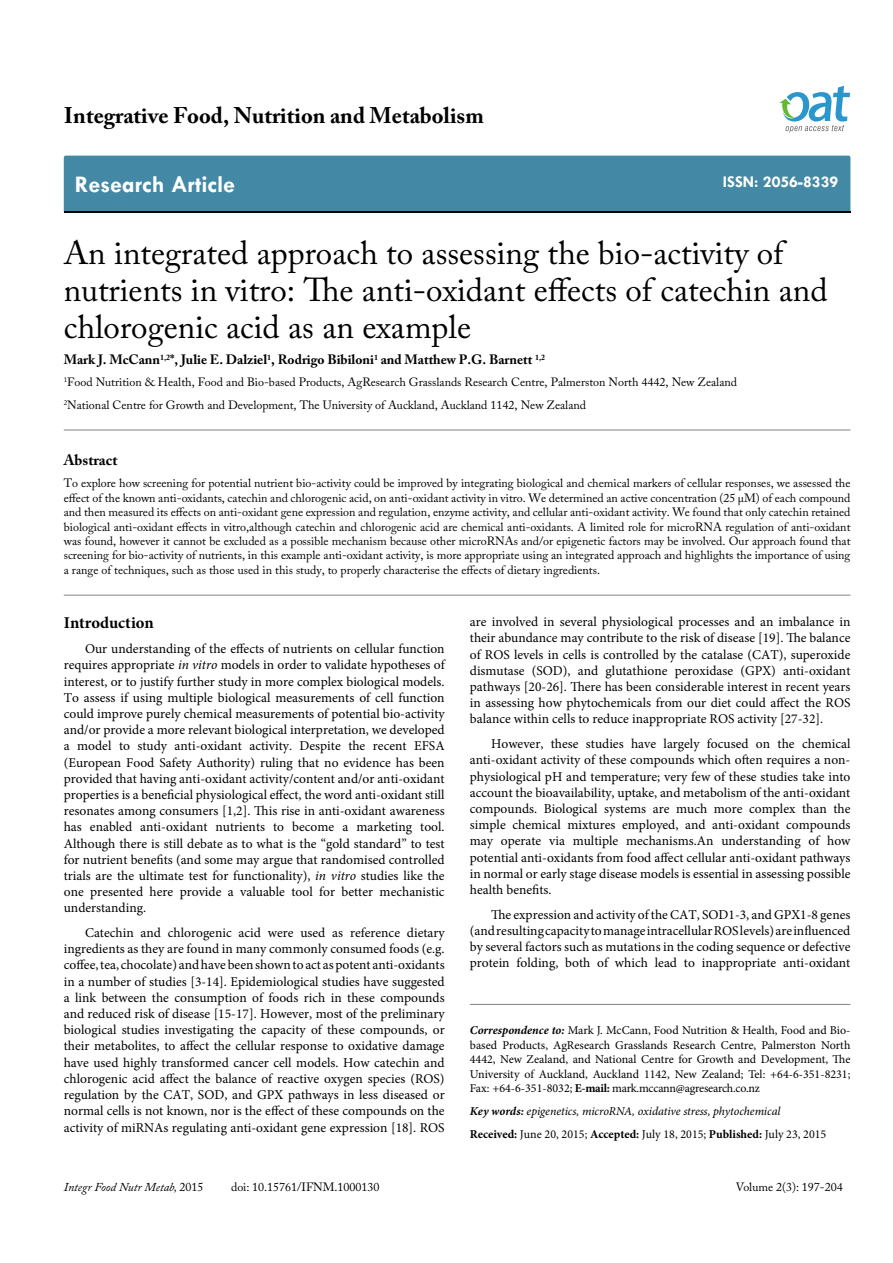
<style>
.page{position:relative;width:893px;height:1263px;background:#fff}
.page>*{position:absolute;margin:0;border:0;box-sizing:border-box;transform-origin:0 0}
.t1{font:33px/37.5px "Adobe Caslon Pro";color:#000}
.t2{font:700 24px "Tw Cen";color:#fff}
.t3{font:700 22.5px "Adobe Caslon Pro";color:#000}
.t4{font:700 16.5px "Tw Cen";color:#fff}
.t5{font:700 16.5px "Minion Pro";letter-spacing:-.005em;color:#000}
.t6{font:700 15px "Adobe Caslon Pro";color:#000}
.t7{font:13.5px/16.2px "Minion Pro";color:#000;text-align:justify}
.t8{font:700 13.5px "Adobe Caslon Pro";color:#000}
.t9{font:12px/14.4px "Adobe Caslon Pro";color:#000}
.t10{font:12px/14.4px "Minion Pro";letter-spacing:-.015em;color:#000;text-align:justify}
.t11{font:italic 12px/23px "Minion Pro";letter-spacing:-.01em;color:#000}
.t12{font:italic 12px "Adobe Caslon Pro";color:#000}
.s1{font-style:italic}
.s2{font-weight:700;font-style:italic}
.s3{font-weight:700}
.s4{font-weight:700;font-style:normal}
.s5{font-style:normal}
</style>
<div class="page">
<div style="left:64px;top:156px;width:786px;height:56px;background:#4389a5"></div>
<svg style="left:779px;top:86px;width:71px;height:47px"></svg>
<hr style="left:64px;top:430px;width:786px;height:1px;background:#808285">
<hr style="left:64px;top:595px;width:786px;height:1px;background:#808285">
<hr style="left:470px;top:1004px;width:380px;height:1px;background:#808285">
<h3 class="t3" style="left:64px;top:102px;width:421px">Integrative Food, Nutrition and Metabolism</h3>
<h2 class="t2" style="left:75px;top:170px;width:162px">Research Article</h2>
<p class="t4" style="left:723px;top:172px;width:117px">ISSN: 2056-8339</p>
<h1 class="t1" style="left:64px;top:233px;width:765px">An integrated approach to assessing the bio-activity of nutrients in vitro: The anti-oxidant effects of catechin and chlorogenic acid as an example</h1>
<p class="t8" style="left:64px;top:352px;width:483px">Mark J. McCann<sup>1,2</sup>*, Julie E. Dalziel<sup>1</sup>, Rodrigo Bibiloni<sup>1</sup> and Matthew P.G. Barnett <sup>1,2</sup></p>
<p class="t9" style="left:64px;top:371px;width:675px;line-height:22.2px"><sup>1</sup>Food Nutrition &amp; Health, Food and Bio-based Products, AgResearch Grasslands Research Centre, Palmerston North 4442, New Zealand<br><sup>2</sup>National Centre for Growth and Development, The University of Auckland, Auckland 1142, New Zealand</p>
<p class="t6" style="left:64px;top:451px;width:55px">Abstract</p>
<p class="t9" style="left:64px;top:476px;width:788px;text-align:justify">To explore how screening for potential nutrient bio-activity could be improved by integrating biological and chemical markers of cellular responses, we assessed the effect of the known anti-oxidants, catechin and chlorogenic acid, on anti-oxidant activity in vitro. We determined an active concentration (25 µM) of each compound and then measured its effects on anti-oxidant gene expression and regulation, enzyme activity, and cellular anti-oxidant activity. We found that only catechin retained biological anti-oxidant effects in vitro,although catechin and chlorogenic acid are chemical anti-oxidants. A limited role for microRNA regulation of anti-oxidant was found, however it cannot be excluded as a possible mechanism because other microRNAs and/or epigenetic factors may be involved. Our approach found that screening for bio-activity of nutrients, in this example anti-oxidant activity, is more appropriate using an integrated approach and highlights the importance of using a range of techniques, such as those used in this study, to properly characterise the effects of dietary ingredients.</p>
<p class="t5" style="left:64px;top:611px;width:91px">Introduction</p>
<p class="t7" style="left:64px;top:641px;width:382px;text-indent:21px">Our understanding of the effects of nutrients on cellular function requires appropriate <span class="s1">in vitro</span> models in order to validate hypotheses of interest, or to justify further study in more complex biological models.<br>To assess if using multiple biological measurements of cell function could improve purely chemical measurements of potential bio-activity and/or provide a more relevant biological interpretation, we developed a model to study anti-oxidant activity. Despite the recent EFSA (European Food Safety Authority) ruling that no evidence has been provided that having anti-oxidant activity/content and/or anti-oxidant properties is a beneficial physiological effect, the word anti-oxidant still resonates among consumers [1,2]. This rise in anti-oxidant awareness has enabled anti-oxidant nutrients to become a marketing tool.<br>Although there is still debate as to what is the “gold standard” to test for nutrient benefits (and some may argue that randomised controlled trials are the ultimate test for functionality), <span class="s1">in vitro</span> studies like the one presented here provide a valuable tool for better mechanistic understanding.</p>
<p class="t7" style="left:64px;top:925px;width:382px;text-indent:21px">Catechin and chlorogenic acid were used as reference dietary ingredients as they are found in many commonly consumed foods (e.g. coffee, tea, chocolate) and have been shown to act as potent anti-oxidants in a number of studies [3-14]. Epidemiological studies have suggested a link between the consumption of foods rich in these compounds and reduced risk of disease [15-17]. However, most of the preliminary biological studies investigating the capacity of these compounds, or their metabolites, to affect the cellular response to oxidative damage have used highly transformed cancer cell models. How catechin and chlorogenic acid affect the balance of reactive oxygen species (ROS) regulation by the CAT, SOD, and GPX pathways in less diseased or normal cells is not known, nor is the effect of these compounds on the activity of miRNAs regulating anti-oxidant gene expression [18]. ROS</p>
<p class="t7" style="left:470px;top:614px;width:382px">are involved in several physiological processes and an imbalance in their abundance may contribute to the risk of disease [19]. The balance of ROS levels in cells is controlled by the catalase (CAT), superoxide dismutase (SOD), and glutathione peroxidase (GPX) anti-oxidant pathways [20-26]. There has been considerable interest in recent years in assessing how phytochemicals from our diet could affect the ROS balance within cells to reduce inappropriate ROS activity [27-32].</p>
<p class="t7" style="left:470px;top:736px;width:382px;text-indent:21px">However, these studies have largely focused on the chemical anti-oxidant activity of these compounds which often requires a non&shy;physiological pH and temperature; very few of these studies take into account the bioavailability, uptake, and metabolism of the anti-oxidant compounds. Biological systems are much more complex than the simple chemical mixtures employed, and anti-oxidant compounds may operate via multiple mechanisms.An understanding of how potential anti-oxidants from food affect cellular anti-oxidant pathways in normal or early stage disease models is essential in assessing possible health benefits.</p>
<p class="t7" style="left:470px;top:906px;width:382px;text-indent:21px">The expression and activity of the CAT, SOD1-3, and GPX1-8 genes (and resulting capacity to manage intracellular ROS levels) are influenced by several factors such as mutations in the coding sequence or defective protein folding, both of which lead to inappropriate anti-oxidant</p>
<p class="t10" style="left:470px;top:1023px;width:382px"><span class="s2">Correspondence to:</span> Mark J. McCann, Food Nutrition &amp; Health, Food and Bio&shy;based Products, AgResearch Grasslands Research Centre, Palmerston North 4442, New Zealand, and National Centre for Growth and Development, The University of Auckland, Auckland 1142, New Zealand; Tel: +64-6-351-8231; Fax: +64-6-351-8032; <span class="s3">E-mail:</span> mark.mccann@agresearch.co.nz</p>
<p class="t11" style="left:470px;top:1099px;width:358px"><span class="s3">Key words:</span> epigenetics, microRNA, oxidative stress, phytochemical<br><span class="s4">Received:</span> <span class="s5">June 20, 2015;</span> <span class="s4">Accepted:</span> <span class="s5">July 18, 2015;</span> <span class="s4">Published:</span> <span class="s5">July 23, 2015</span></p>
<p class="t12" style="left:64px;top:1180px;width:141px">Integr Food Nutr Metab, <span class="s5">2015</span></p>
<p class="t9" style="left:231px;top:1180px;width:150px">doi: 10.15761/IFNM.1000130</p>
<p class="t9" style="left:736px;top:1180px;width:108px">Volume 2(3): 197-204</p>
</div>
